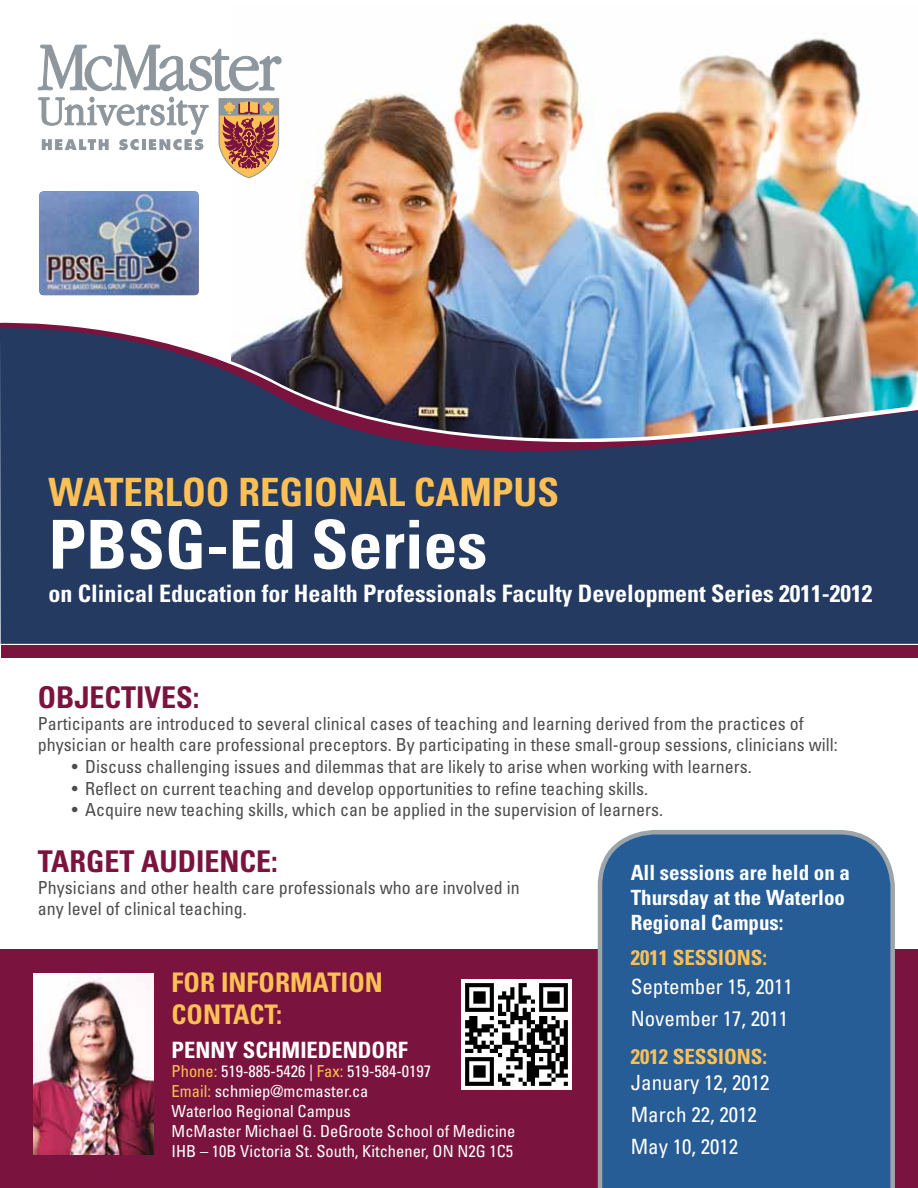
<style>
.page{position:relative;width:918px;height:1188px;background:#fff}
.page>*{position:absolute;margin:0;border:0;box-sizing:border-box;transform-origin:0 0}
.t1{font:700 condensed 67.5px "Univers LT Std";color:#fff}
.t2{font:700 condensed 39px "Univers LT Std";color:#fdc057}
.t3{font:700 condensed 30px "Univers LT Std";color:#7a133d}
.t4{font:700 condensed 27px/32.4px "Univers LT Std";color:#fdc057}
.t5{font:700 condensed 24px "Univers LT Std";color:#fff}
.t6{font:700 condensed 22.5px "Univers LT Std";color:#fff}
.t7{font:condensed 21px/32px "Univers LT Std";color:#fff}
.t8{font:700 condensed 21px/25.2px "Univers LT Std";color:#fff}
.t9{font:700 condensed 21px "Univers LT Std";color:#fdc057}
.t10{font:condensed 18px/21.6px "Univers LT Std";color:#4d4d4f}
.t11{font:condensed 16.5px/19.8px "Univers LT Std";color:#fff}
.s1{color:#fdc057}
</style>
<div class="page">
<img style="left:281px;top:23px;width:637px;height:291px">
<svg style="left:38px;top:45px;width:243px;height:134px"></svg>
<div style="left:0;top:950px;width:918px;height:238px;background:#7a133d"></div>
<div style="left:598px;top:830px;width:297px;height:358px;background:#265d96"></div>
<svg style="left:0;top:320px;width:918px;height:324px;background:#3e4e6f"></svg>
<div style="left:50px;top:516px;width:155px;height:56px;background:#243a61"></div>
<div style="left:208px;top:545px;width:19px;height:10px;border:3px solid #243a61"></div>
<div style="left:230px;top:517px;width:65px;height:55px;background:#243a61"></div>
<div style="left:311px;top:516px;width:177px;height:56px;background:#243a61"></div>
<img style="left:39px;top:191px;width:160px;height:104px">
<img style="left:34px;top:973px;width:120px;height:182px">
<div style="left:2px;top:646px;width:916px;height:12px;background:#7a133d"></div>
<img style="left:461px;top:980px;width:110px;height:110px">
<h2 class="t2" style="left:49px;top:468px;width:512px">Waterloo Regional Campus</h2>
<h1 class="t1" style="left:49px;top:503px;width:440px">PBSG-Ed Series</h1>
<h3 class="t5" style="left:49px;top:579px;width:825px">on Clinical Education for Health Professionals Faculty Development Series 2011-2012</h3>
<h3 class="t3" style="left:38px;top:679px;width:163px">Objectives:</h3>
<p class="t10" style="left:38px;top:712px;width:801px">Participants are introduced to several clinical cases of teaching and learning derived from the practices of physician or health care professional preceptors. By participating in these small-group sessions, clinicians will:</p>
<p class="t10" style="left:72px;top:756px;width:682px">• Discuss challenging issues and dilemmas that are likely to arise when working with learners.</p>
<p class="t10" style="left:72px;top:777px;width:578px">• Reflect on current teaching and develop opportunities to refine teaching skills.</p>
<p class="t10" style="left:72px;top:799px;width:593px">• Acquire new teaching skills, which can be applied in the supervision of learners.</p>
<h3 class="t3" style="left:38px;top:843px;width:241px">target audience:</h3>
<p class="t10" style="left:38px;top:876px;width:483px">Physicians and other health care professionals who are involved in any level of clinical teaching.</p>
<p class="t8" style="left:631px;top:860px;width:221px">All sessions are held on a<br>Thursday at the Waterloo<br>Regional Campus:</p>
<p class="t9" style="left:631px;top:945px;width:53px">2011 SESSI</p>
<p class="t9" style="left:724px;top:945px;width:45px">ONS:</p>
<p class="t7" style="left:631px;top:971px;width:164px">September 15, 2011<br>November 17, 2011</p>
<p class="t9" style="left:631px;top:1044px;width:53px">2012 SESSI</p>
<p class="t9" style="left:724px;top:1044px;width:45px">ONS:</p>
<p class="t7" style="left:631px;top:1066px;width:140px">January 12, 2012<br>March 22, 2012<br>May 10, 2012</p>
<h3 class="t4" style="left:172px;top:966px;width:213px">For Information<br>CONTACT</h3>
<h3 class="t4" style="left:276px;top:998px;width:7px">:</h3>
<p class="t6" style="left:172px;top:1036px;width:234px">Penny Schmiedendorf</p>
<p class="t11" style="left:172px;top:1061px;width:345px"><span class="s1">Phone:</span> 519-885-5426 | <span class="s1">Fax:</span> 519-584-0197<br><span class="s1">Email:</span> schmiep@mcmaster.ca<br>Waterloo Regional Campus<br>McMaster Michael G. DeGroote School of Medicine IHB – 10B Victoria St. South, Kitchener, ON N2G 1C5</p>
</div>
